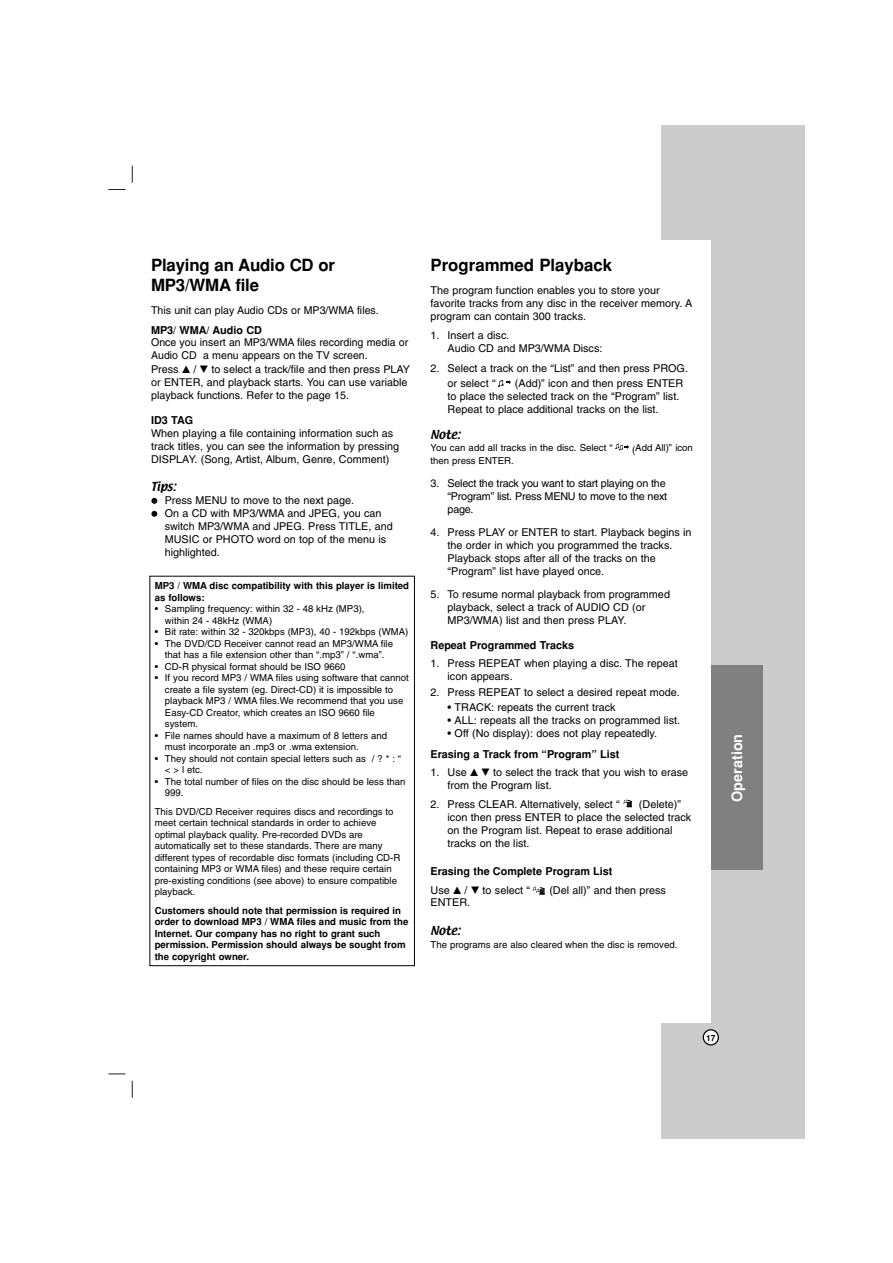
<style>
.page{position:relative;width:893px;height:1263px;background:#fff}
.page>*{position:absolute;margin:0;border:0;box-sizing:border-box;transform-origin:0 0}
.t1{font:700 16.8px/20.1px "Helvetica";letter-spacing:-.01em;color:#000}
.t2{font:700 14.4px "Helvetica";color:#fff}
.t3{font:10.8px/12.9px "Helvetica";color:#000}
.t4{font:700 10.8px/19px "Helvetica";color:#000}
.t5{font:10.8px/12.9px "Helvetica";letter-spacing:-.02em;color:#000}
.t6{font:10.8px "Textile";color:#000}
.t7{font:9.6px/11.6px "Helvetica";color:#000}
.t8{font:700 9.6px/11.6px "Helvetica";color:#000}
.t9{font:700 8.4px "Helvetica";color:#000}
.s1{font-family:"Sony PS Common"}
.s2{font-weight:400}
.s3{font-family:"Sony PS Common";font-weight:400}
</style>
<div class="page">
<svg style="left:132px;top:166px;width:1px;height:17px"></svg>
<svg style="left:132px;top:1081px;width:1px;height:17px"></svg>
<svg style="left:108px;top:189px;width:17px;height:1px"></svg>
<svg style="left:108px;top:1074px;width:17px;height:1px"></svg>
<div style="left:661px;top:125px;width:143px;height:1013px;background:#ccc"></div>
<div style="left:601px;top:241px;width:109px;height:782px;background:#fff"></div>
<svg style="left:702px;top:1029px;width:17px;height:17px"></svg>
<div style="left:710px;top:666px;width:52px;height:204px;background:#808080"></div>
<svg style="left:532px;top:887px;width:13px;height:8px"></svg>
<svg style="left:623px;top:800px;width:9px;height:7px"></svg>
<svg style="left:615px;top:443px;width:14px;height:7px"></svg>
<svg style="left:498px;top:380px;width:13px;height:7px"></svg>
<div style="left:149px;top:576px;width:266px;height:390px;border:1px solid #000"></div>
<h1 class="t1" style="left:151px;top:257px;width:185px">Playing an Audio CD or<br>MP3/WMA file</h1>
<p class="t3" style="left:151px;top:305px;width:229px">This unit can play Audio CDs or MP3/WMA files.</p>
<p class="t4" style="left:151px;top:321px;width:112px">MP3/ WMA/ Audio CD</p>
<p class="t3" style="left:151px;top:337px;width:260px;line-height:13.4px">Once you insert an MP3/WMA files recording media or<br>Audio CD a menu appears on the TV screen.<br>Press <span class="s1">V</span> / <span class="s1">V</span> to select a track/file and then press PLAY</p>
<p class="t3" style="left:151px;top:376px;width:258px">or ENTER, and playback starts. You can use variable playback functions. Refer to the page 15.</p>
<p class="t4" style="left:151px;top:412px;width:44px">ID3 TAG</p>
<p class="t3" style="left:151px;top:428px;width:249px">When playing a file containing information such as track titles, you can see the information by pressing<br>DISPLAY. (Song, Artist, Album, Genre, Comment)</p>
<p class="t6" style="left:151px;top:480px;width:26px">Tips:</p>
<p class="t3" style="left:165px;top:495px;width:229px">Press MENU to move to the next page.<br>On a CD with MP3/WMA and JPEG, you can switch MP3/WMA and JPEG. Press TITLE, and<br>MUSIC or PHOTO word on top of the menu is highlighted.</p>
<p class="t8" style="left:155px;top:581px;width:256px">MP3 / WMA disc compatibility with this player is limited as follows:</p>
<p class="t7" style="left:165px;top:604px;width:201px;text-indent:-10px">• Sampling frequency: within 32 - 48 kHz (MP3), within 24 - 48kHz (WMA)</p>
<p class="t7" style="left:155px;top:627px;width:255px">• Bit rate: within 32 - 320kbps (MP3), 40 - 192kbps (WMA)</p>
<p class="t7" style="left:155px;top:638px;width:240px;text-align:center">• The DVD/CD Receiver cannot read an MP3/WMA file that has a file extension other than “.mp3” / “.wma”.</p>
<p class="t7" style="left:155px;top:661px;width:192px">• CD-R physical format should be ISO 9660</p>
<p class="t7" style="left:165px;top:673px;width:245px;text-indent:-10px">• If you record MP3 / WMA files using software that cannot create a file system (eg. Direct-CD) it is impossible to playback MP3 / WMA files.We recommend that you use Easy-CD Creator, which creates an ISO 9660 file system.</p>
<p class="t7" style="left:165px;top:731px;width:224px;text-indent:-10px">• File names should have a maximum of 8 letters and must incorporate an .mp3 or .wma extension.</p>
<p class="t7" style="left:165px;top:754px;width:238px;text-indent:-10px">• They should not contain special letters such as / ? * : “ &lt; &gt; l etc.</p>
<p class="t7" style="left:165px;top:777px;width:242px;text-indent:-10px">• The total number of files on the disc should be less than<br>999.</p>
<p class="t7" style="left:155px;top:806px;width:247px">This DVD/CD Receiver requires discs and recordings to meet certain technical standards in order to achieve optimal playback quality. Pre-recorded DVDs are automatically set to these standards. There are many different types of recordable disc formats (including CD-R containing MP3 or WMA files) and these require certain pre-existing conditions (see above) to ensure compatible playback.</p>
<p class="t8" style="left:155px;top:905px;width:255px">Customers should note that permission is required in order to download MP3 / WMA files and music from the Internet. Our company has no right to grant such permission. Permission should always be sought from the copyright owner.</p>
<h1 class="t1" style="left:430px;top:257px;width:183px">Programmed Playback</h1>
<p class="t3" style="left:430px;top:284px;width:263px">The program function enables you to store your favorite tracks from any disc in the receiver memory. A program can contain 300 tracks.</p>
<p class="t3" style="left:447px;top:330px;width:156px;text-indent:-17px">1. Insert a disc.<br>Audio CD and MP3/WMA Discs:</p>
<p class="t3" style="left:447px;top:362px;width:242px;line-height:14.5px;text-indent:-17px">2. Select a track on the “List” and then press PROG. or select “</p>
<p class="t3" style="left:447px;top:377px;width:237px;text-indent:67px">(Add)” icon and then press ENTER to place the selected track on the “Program” list.<br>Repeat to place additional tracks on the list.</p>
<p class="t6" style="left:430px;top:428px;width:31px">Note:</p>
<p class="t7" style="left:430px;top:443px;width:184px">You can add all tracks in the disc. Select “</p>
<p class="t7" style="left:632px;top:443px;width:62px">(Add All)” icon</p>
<p class="t7" style="left:430px;top:456px;width:85px">then press ENTER.</p>
<p class="t5" style="left:447px;top:478px;width:221px;text-indent:-17px">3. Select the track you want to start playing on the “Program” list. Press MENU to move to the next page.</p>
<p class="t3" style="left:447px;top:527px;width:245px;text-indent:-17px">4. Press PLAY or ENTER to start. Playback begins in the order in which you programmed the tracks.<br>Playback stops after all of the tracks on the “Program” list have played once.</p>
<p class="t3" style="left:447px;top:589px;width:224px;text-indent:-17px">5. To resume normal playback from programmed playback, select a track of AUDIO CD (or<br>MP3/WMA) list and then press PLAY.</p>
<p class="t4" style="left:430px;top:637px;width:145px">Repeat Programmed Tracks</p>
<p class="t3" style="left:447px;top:658px;width:232px;text-indent:-17px">1. Press REPEAT when playing a disc. The repeat icon appears.</p>
<p class="t3" style="left:430px;top:687px;width:251px">2. Press REPEAT to select a desired repeat mode.</p>
<p class="t3" style="left:447px;top:702px;width:169px">• TRACK: repeats the current track</p>
<p class="t3" style="left:447px;top:715px;width:234px">• ALL: repeats all the tracks on programmed list.</p>
<p class="t3" style="left:447px;top:728px;width:211px">• Off (No display): does not play repeatedly.</p>
<p class="t4" style="left:430px;top:746px;width:190px">Erasing a Track from “Program” List</p>
<p class="t3" style="left:447px;top:767px;width:242px;line-height:12.5px;text-indent:-17px">1. Use <span class="s1">V V</span> to select the track that you wish to erase from the Program list.</p>
<p class="t3" style="left:430px;top:799px;width:191px">2. Press CLEAR. Alternatively, select “</p>
<p class="t3" style="left:447px;top:799px;width:245px;text-indent:191px">(Delete)” icon then press ENTER to place the selected track on the Program list. Repeat to erase additional tracks on the list.</p>
<p class="t4" style="left:430px;top:863px;width:183px">Erasing the Complete Program List<br><span class="s2">Use</span> <span class="s3">V</span> <span class="s2">/</span> <span class="s3">V</span> <span class="s2">to select “</span></p>
<p class="t3" style="left:549px;top:885px;width:118px">(Del all)” and then press</p>
<p class="t3" style="left:430px;top:897px;width:41px">ENTER.</p>
<p class="t6" style="left:430px;top:925px;width:31px">Note:</p>
<p class="t7" style="left:430px;top:940px;width:248px">The programs are also cleared when the disc is removed.</p>
<h2 class="t2" style="left:731px;top:802px;width:69px;rotate:-90deg">Operation</h2>
<p class="t9" style="left:706px;top:1035px;width:11px">17</p>
</div>
